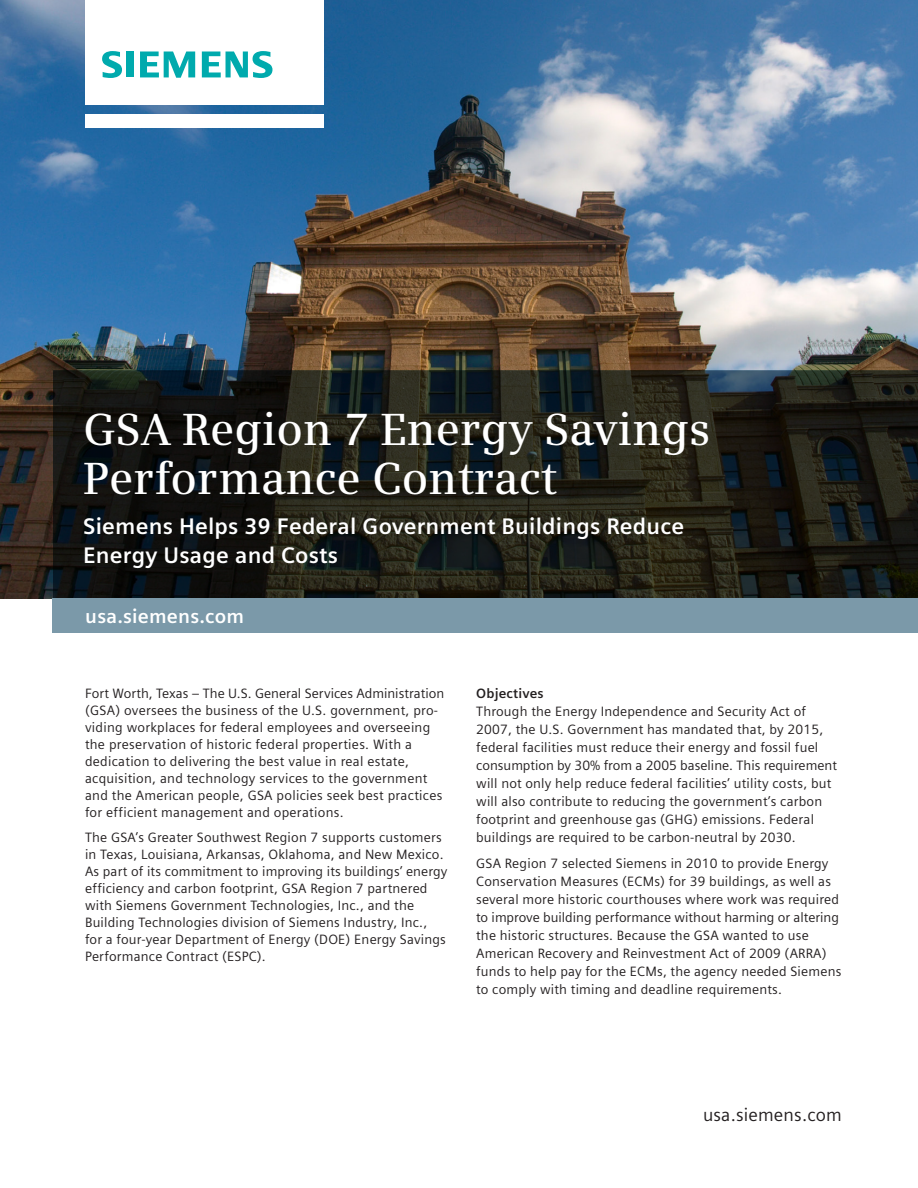
<style>
.page{position:relative;width:918px;height:1188px;background:#fff}
.page>*{position:absolute;margin:0;border:0;box-sizing:border-box;transform-origin:0 0}
._01__Subline__15pt_6{font:600 45px/49.5px "Siemens Serif";color:#fff}
._01__Subline__15pt_6-2{font:700 22.5px/28.5px "Siemens Sans";letter-spacing:.01em;color:#fff}
._02__URL_keyword__13{font:700 19.5px "Siemens Sans";letter-spacing:.01em;color:#fff}
._03__URL_sector_clai{font:18px "Siemens Sans";letter-spacing:.01em;color:#231f20}
._04__Copy___9pt_4mm{font:13.5px/17px "Siemens Sans";letter-spacing:.015em;color:#231f20}
._04__Copy___9pt_4mm-2{font:700 13.5px "Siemens Sans";letter-spacing:.015em;color:#231f20}
</style>
<div class="page">
<img style="left:0;top:0;width:918px;height:599px">
<div style="left:85px;top:0;width:238px;height:104px;background:#fff"></div>
<svg style="left:53px;top:371px;width:865px;height:228px;background:#1b1d17"></svg>
<div style="left:53px;top:599px;width:865px;height:34px;background:#7b99a9"></div>
<div style="left:85px;top:114px;width:238px;height:13px;background:#fff"></div>
<svg style="left:102px;top:51px;width:20px;height:27px"></svg>
<div style="left:126px;top:52px;width:7px;height:25px;background:#00aaad"></div>
<svg style="left:140px;top:52px;width:55px;height:26px"></svg>
<svg style="left:202px;top:51px;width:70px;height:27px"></svg>
<p class="_01__Subline__15pt_6" style="left:83px;top:405px;width:629px">GSA Region 7 Energy Savings<br>Performance Contract</p>
<p class="_01__Subline__15pt_6-2" style="left:83px;top:512px;width:603px">Siemens Helps 39 Federal Government Buildings Reduce<br>Energy Usage and Costs</p>
<p class="_02__URL_keyword__13" style="left:85px;top:605px;width:160px">usa.siemens.com</p>
<p class="_04__Copy___9pt_4mm" style="left:85px;top:685px;width:361px">Fort Worth, Texas – The U.S. General Services Administration (GSA) oversees the business of the U.S. government, pro&shy;viding workplaces for federal employees and overseeing the preservation of historic federal properties. With a dedication to delivering the best value in real estate, acquisition, and technology services to the government and the American people, GSA policies seek best practices for efficient management and operations.</p>
<p class="_04__Copy___9pt_4mm" style="left:85px;top:829px;width:364px">The GSA’s Greater Southwest Region 7 supports customers in Texas, Louisiana, Arkansas, Oklahoma, and New Mexico.<br>As part of its commitment to improving its buildings’ energy efficiency and carbon footprint, GSA Region 7 partnered with Siemens Government Technologies, Inc., and the Building Technologies division of Siemens Industry, Inc., for a four-year Department of Energy (DOE) Energy Savings Performance Contract (ESPC).</p>
<p class="_04__Copy___9pt_4mm-2" style="left:476px;top:685px;width:69px">Objectives</p>
<p class="_04__Copy___9pt_4mm" style="left:476px;top:702px;width:362px;line-height:18px">Through the Energy Independence and Security Act of 2007, the U.S. Government has mandated that, by 2015, federal facilities must reduce their energy and fossil fuel consumption by 30% from a 2005 baseline. This requirement will not only help reduce federal facilities’ utility costs, but will also contribute to reducing the government’s carbon footprint and greenhouse gas (GHG) emissions. Federal buildings are required to be carbon-neutral by 2030.</p>
<p class="_04__Copy___9pt_4mm" style="left:476px;top:855px;width:367px;line-height:18px">GSA Region 7 selected Siemens in 2010 to provide Energy Conservation Measures (ECMs) for 39 buildings, as well as several more historic courthouses where work was required to improve building performance without harming or altering the historic structures. Because the GSA wanted to use American Recovery and Reinvestment Act of 2009 (ARRA) funds to help pay for the ECMs, the agency needed Siemens to comply with timing and deadline requirements.</p>
<p class="_03__URL_sector_clai" style="left:703px;top:1104px;width:140px">usa.siemens.com</p>
</div>
